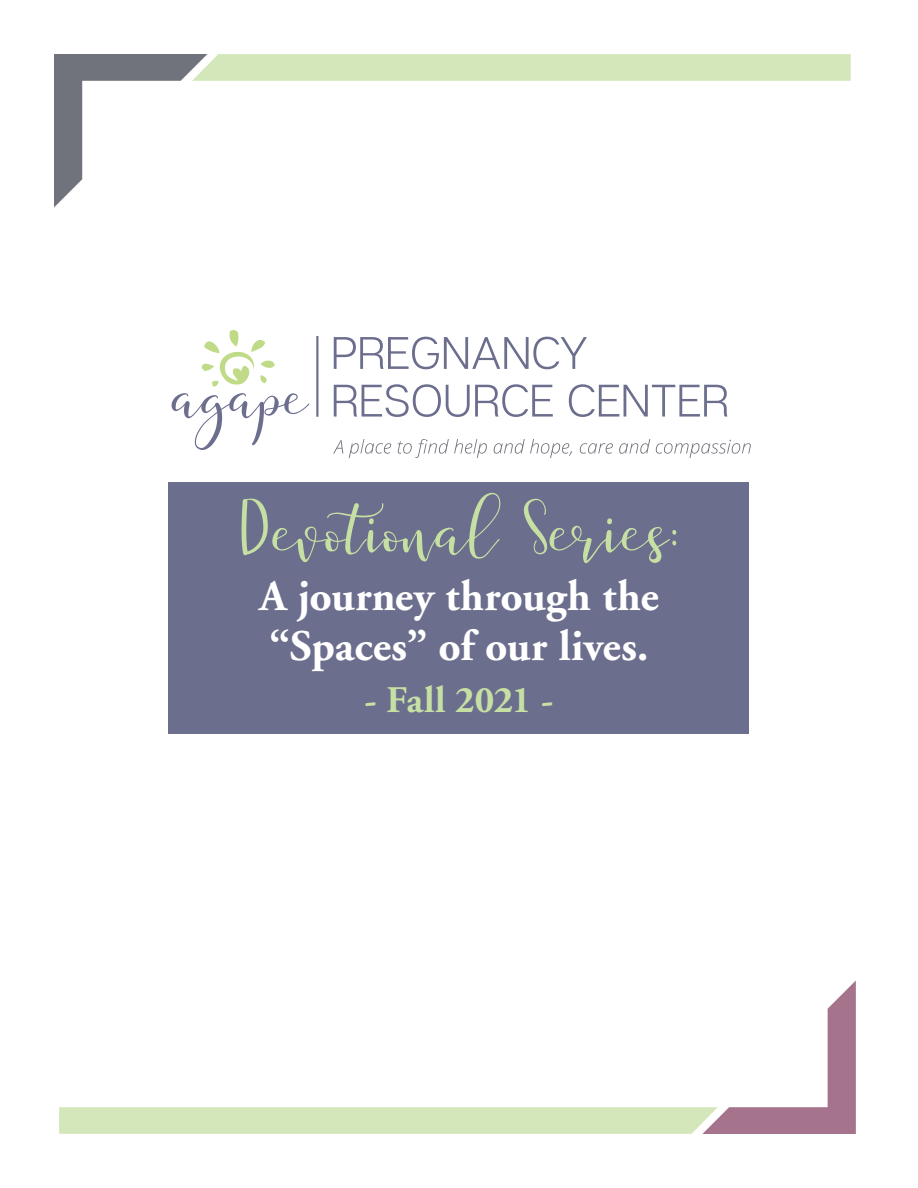
<style>
.page{position:relative;width:918px;height:1188px;background:#fff}
.page>*{position:absolute;margin:0;border:0;box-sizing:border-box;transform-origin:0 0}
.t1{font:58.35px "Just Write Solid";letter-spacing:.005em;color:#c6e0a4}
.t2{font:700 43.5px/49.5px "Adobe Garamond";letter-spacing:.005em;color:#fff}
.t3{font:700 37.5px "Adobe Garamond";letter-spacing:-.005em;color:#c6e0a4}
</style>
<div class="page">
<div style="left:169px;top:482px;width:580px;height:252px;background:#6c6e8e"></div>
<svg style="left:172px;top:330px;width:137px;height:120px"></svg>
<svg style="left:334px;top:337px;width:253px;height:32px"></svg>
<svg style="left:334px;top:384px;width:219px;height:33px"></svg>
<svg style="left:569px;top:384px;width:159px;height:33px"></svg>
<hr style="left:316px;top:336px;width:2px;height:81px;background:#6c6e8e">
<svg style="left:333px;top:440px;width:10px;height:13px"></svg>
<svg style="left:349px;top:439px;width:42px;height:19px"></svg>
<svg style="left:398px;top:439px;width:89px;height:19px"></svg>
<svg style="left:494px;top:439px;width:78px;height:19px"></svg>
<svg style="left:580px;top:443px;width:33px;height:11px"></svg>
<svg style="left:619px;top:439px;width:31px;height:15px"></svg>
<svg style="left:656px;top:440px;width:95px;height:18px"></svg>
<svg style="left:54px;top:54px;width:797px;height:153px"></svg>
<svg style="left:59px;top:981px;width:797px;height:153px"></svg>
<p class="t1" style="left:242px;top:493px;width:436px">Devotional Series:</p>
<p class="t2" style="left:259px;top:573px;width:401px">A journey through the “Spaces” of our lives.</p>
<p class="t3" style="left:365px;top:679px;width:190px">- Fall 2021 -</p>
</div>
